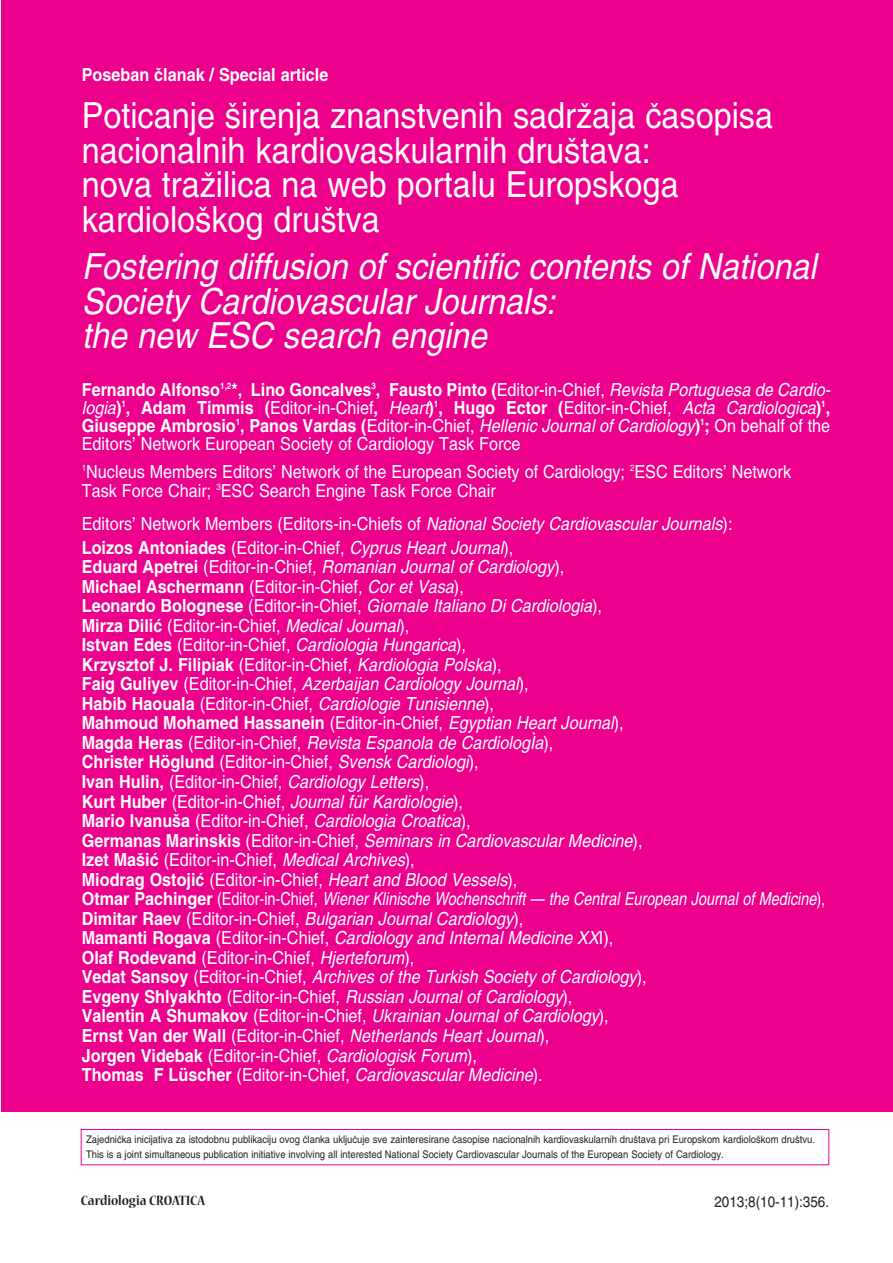
<style>
.page{position:relative;width:893px;height:1263px;background:#fff}
.page>*{position:absolute;margin:0;border:0;box-sizing:border-box;transform-origin:0 0}
.t1{font:36px/34.5px "FS Helvetica";color:#fff;scale:.9 1}
.t2{font:36px/34.5px "FS Helvetica Obl";color:#fff;scale:.9 1}
.t3{font:18px/19.5px "FS Helvetica Obl";color:#fff;scale:.9 1}
.t4{font:18px/18px "FS Helvetica";color:#fff;scale:.9 1}
.t5{font:700 18px "FS Helvetica";color:#fff;scale:.9 1}
.t6{font:700 15px "Nueva Std";color:#231f20;scale:.85 1}
.t7{font:15px "FS Helvetica";color:#231f20;scale:.9 1}
.t8{font:10.5px/15px "FS Helvetica";color:#231f20;scale:.9 1}
.s1{font-weight:700}
.s2{font-family:"FS Helvetica Obl"}
.s3{font-family:"FS Helvetica";font-weight:700}
.s4{font-family:"FS Helvetica"}
.s5{font-weight:400}
.s6{font-family:"FS Helvetica Obl";font-weight:400}
</style>
<div class="page">
<div style="left:1px;top:0;width:891px;height:1111px;background:#ec008c"></div>
<div style="left:81px;top:1129px;width:748px;height:36px;border:1px solid #ec008c"></div>
<p class="t5" style="left:82px;top:68px;width:276px">Poseban Ëlanak / Special article</p>
<h1 class="t1" style="left:82px;top:102px;width:770px">Poticanje πirenja znanstvenih sadræaja Ëasopisa nacionalnih kardiovaskularnih druπtava:<br>nova traæilica na web portalu Europskoga kardioloπkog druπtva</h1>
<h1 class="t2" style="left:82px;top:253px;width:818px">Fostering diffusion of scientific contents of National<br>Society Cardiovascular Journals:<br>the new ESC search engine</h1>
<p class="t4" style="left:82px;top:382px;width:833px;text-align:justify"><span class="s1">Fernando Alfonso</span><sup>1,2</sup><span class="s1">*, Lino Goncalves</span><sup>3</sup><span class="s1">, Fausto Pinto (</span>Editor-in-Chief, <span class="s2">Revista Portuguesa de Cardio&shy;logia</span><span class="s1">)</span><sup>1</sup><span class="s1">, Adam Timmis (</span>Editor-in-Chief<span class="s1">,</span> <span class="s2">Heart</span><span class="s1">)</span><sup>1</sup><span class="s1">, Hugo Ector (</span>Editor-in-Chief, <span class="s2">Acta Cardiologica</span><span class="s1">)</span><sup>1</sup><span class="s1">, Giuseppe Ambrosio</span><sup>1</sup><span class="s1">, Panos Vardas (</span>Editor-in-Chief, <span class="s2">Hellenic Journal of Cardiology</span><span class="s1">)</span><sup>1</sup><span class="s1">;</span> On behalf of the Editors’ Network European Society of Cardiology Task Force</p>
<p class="t4" style="left:82px;top:464px;width:790px;line-height:19.5px"><sup>1</sup>Nucleus Members Editors’ Network of the European Society of Cardiology; <sup>2</sup>ESC Editors’ Network<br>Task Force Chair; <sup>3</sup>ESC Search Engine Task Force Chair</p>
<p class="t4" style="left:82px;top:513px;width:724px;line-height:23.9px">Editors’ Network Members (Editors-in-Chiefs of <span class="s2">National Society Cardiovascular Journals</span>):<br><span class="s1">Loizos Antoniades</span> (Editor-in-Chief, <span class="s2">Cyprus Heart Journal</span>),</p>
<p class="t3" style="left:82px;top:559px;width:537px"><span class="s3">Eduard Apetrei</span> <span class="s4">(Editor-in-Chief,</span> Romanian Journal of Cardiology<span class="s4">),</span></p>
<p class="t4" style="left:82px;top:579px;width:426px"><span class="s1">Michael Aschermann</span> (Editor-in-Chief, <span class="s2">Cor et Vasa</span>),</p>
<p class="t3" style="left:82px;top:598px;width:579px"><span class="s3">Leonardo Bolognese</span> <span class="s4">(Editor-in-Chief,</span> Giornale Italiano Di Cardiologia<span class="s4">),</span></p>
<p class="t4" style="left:82px;top:618px;width:365px"><span class="s1">Mirza DiliÊ</span> (Editor-in-Chief, <span class="s2">Medical Journal</span>),</p>
<p class="t3" style="left:82px;top:637px;width:429px"><span class="s3">Istvan Edes</span> <span class="s4">(Editor-in-Chief,</span> Cardiologia Hungarica<span class="s4">),</span></p>
<p class="t5" style="left:82px;top:658px;width:468px">Krzysztof J. Filipiak <span class="s5">(Editor-in-Chief,</span> <span class="s6">Kardiologia Polska</span><span class="s5">),</span></p>
<p class="t3" style="left:82px;top:676px;width:498px"><span class="s3">Faig Guliyev</span> <span class="s4">(Editor-in-Chief,</span> Azerbaijan Cardiology Journal<span class="s4">),<br></span><span class="s3">Habib Haouala</span> <span class="s4">(Editor-in-Chief,</span> Cardiologie Tunisienne<span class="s4">),</span></p>
<p class="t5" style="left:82px;top:716px;width:603px">Mahmoud Mohamed Hassanein <span class="s5">(Editor-in-Chief,</span> <span class="s6">Egyptian Heart Journal</span><span class="s5">),</span></p>
<p class="t3" style="left:82px;top:735px;width:526px"><span class="s3">Magda Heras</span> <span class="s4">(Editor-in-Chief,</span> Revista Espanola de CardiologÌa<span class="s4">),</span></p>
<p class="t4" style="left:82px;top:754px;width:442px;line-height:19.5px"><span class="s1">Christer Höglund</span> (Editor-in-Chief, <span class="s2">Svensk Cardiologi</span>),<br><span class="s1">Ivan Hulin,</span> (Editor-in-Chief, <span class="s2">Cardiology Letters</span>),</p>
<p class="t3" style="left:82px;top:793px;width:425px"><span class="s3">Kurt Huber</span> <span class="s4">(Editor-in-Chief,</span> Journal für Kardiologie<span class="s4">),</span></p>
<p class="t4" style="left:82px;top:814px;width:433px"><span class="s1">Mario Ivanuπa</span> (Editor-in-Chief, <span class="s2">Cardiologia Croatica</span>),</p>
<p class="t3" style="left:82px;top:832px;width:625px"><span class="s3">Germanas Marinskis</span> <span class="s4">(Editor-in-Chief,</span> Seminars in Cardiovascular Medicine<span class="s4">),</span></p>
<p class="t4" style="left:82px;top:853px;width:371px"><span class="s1">Izet MaπiÊ</span> (Editor-in-Chief, <span class="s2">Medical Archives</span>),</p>
<p class="t3" style="left:82px;top:871px;width:828px"><span class="s3">Miodrag OstojiÊ</span> <span class="s4">(Editor-in-Chief,</span> Heart and Blood Vessels<span class="s4">),<br></span><span class="s3">Otmar Pachinger</span> <span class="s4">(Editor-in-Chief,</span> Wiener Klinische Wochenschrift — the Central European Journal of Medicine<span class="s4">), </span><span class="s3">Dimitar Raev</span> <span class="s4">(Editor-in-Chief,</span> Bulgarian Journal Cardiology<span class="s4">),<br></span><span class="s3">Mamanti Rogava</span> <span class="s4">(Editor-in-Chief,</span> Cardiology and Internal Medicine XX<span class="s4">I),</span></p>
<p class="t4" style="left:82px;top:950px;width:371px"><span class="s1">Olaf Rodevand</span> (Editor-in-Chief, <span class="s2">Hjerteforum</span>),</p>
<p class="t3" style="left:82px;top:969px;width:629px"><span class="s3">Vedat Sansoy</span> <span class="s4">(Editor-in-Chief,</span> Archives of the Turkish Society of Cardiology<span class="s4">), </span><span class="s3">Evgeny Shlyakhto</span> <span class="s4">(Editor-in-Chief,</span> Russian Journal of Cardiology<span class="s4">),<br></span><span class="s3">Valentin A Shumakov</span> <span class="s4">(Editor-in-Chief,</span> Ukrainian Journal of Cardiology<span class="s4">), </span><span class="s3">Ernst Van der Wall</span> <span class="s4">(Editor-in-Chief,</span> Netherlands Heart Journal<span class="s4">),</span></p>
<p class="t4" style="left:82px;top:1048px;width:440px"><span class="s1">Jorgen Videbak</span> (Editor-in-Chief, <span class="s2">Cardiologisk Forum</span>),</p>
<p class="t3" style="left:82px;top:1067px;width:513px"><span class="s3">Thomas F Lüscher</span> <span class="s4">(Editor-in-Chief,</span> Cardiovascular Medicine<span class="s4">).</span></p>
<p class="t8" style="left:86px;top:1133px;width:812px">ZajedniËka inicijativa za istodobnu publikaciju ovog Ëlanka ukljuËuje sve zainteresirane Ëasopise nacionalnih kardiovaskularnih druπtava pri Europskom kardioloπkom druπtvu.<br>This is a joint simultaneous publication initiative involving all interested National Society Cardiovascular Journals of the European Society of Cardiology.</p>
<p class="t6" style="left:81px;top:1194px;width:148px">Cardiologia CROATICA</p>
<p class="t7" style="left:714px;top:1196px;width:129px">2013;8(10-11):356.</p>
</div>
